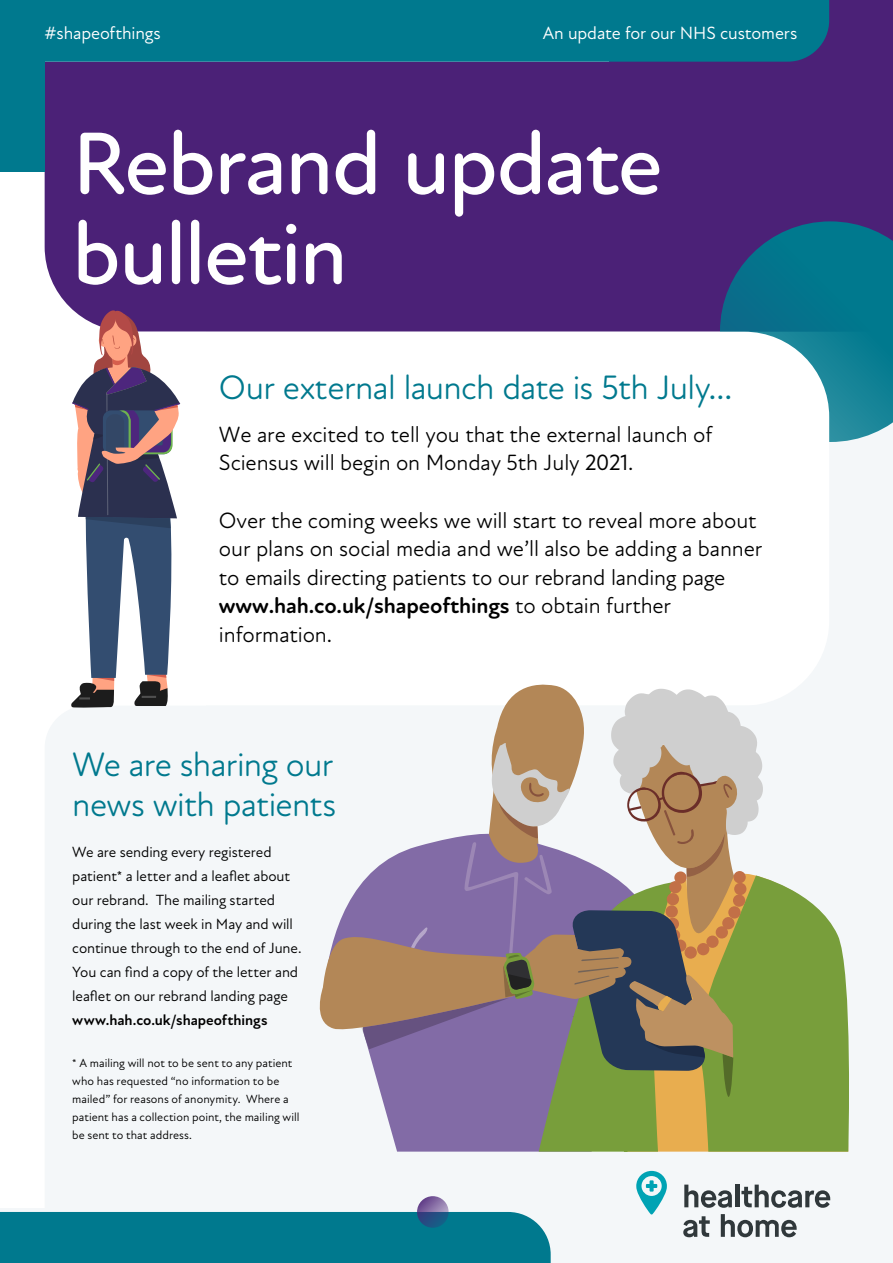
<style>
.page{position:relative;width:893px;height:1263px;background:#f4f7f9}
.page>*{position:absolute;margin:0;border:0;box-sizing:border-box;transform-origin:0 0}
.t1{font:500 90px/90px "Atten Round New";letter-spacing:-.02em;color:#fff}
.t2{font:34.5px/40.5px "Atten Round New";letter-spacing:-.02em;color:#00798e}
.t3{font:22.5px/28.5px "Atten Round New";letter-spacing:-.005em;color:#000}
.t4{font:18px "Atten New";letter-spacing:-.01em;color:#fff}
.t5{font:15px/24px "Atten New";letter-spacing:-.005em;color:#000}
.t6{font:700 15px "Atten New";color:#000}
.t7{font:12px/18px "Atten New";letter-spacing:.005em;color:#000}
.s1{font-family:"Atten New"}
.s2{font-weight:700}
</style>
<div class="page">
<div style="left:0;top:151px;width:205px;height:1056px;background:#fff"></div>
<div style="left:45px;top:62px;width:675px;height:270px;background:#4b2177"></div>
<div style="left:609px;top:0;width:284px;height:298px;background:#4b2177"></div>
<svg style="left:720px;top:221px;width:173px;height:221px;background:#13718e"></svg>
<div style="left:180px;top:332px;width:649px;height:373px;background:#fff"></div>
<svg style="left:45px;top:706px;width:804px;height:532px"></svg>
<div style="left:45px;top:0;width:784px;height:62px;background:#00798e"></div>
<div style="left:0;top:0;width:45px;height:171px;background:#00798e"></div>
<svg style="left:636px;top:1171px;width:31px;height:43px"></svg>
<svg style="left:684px;top:1184px;width:48px;height:24px"></svg>
<div style="left:735px;top:1184px;width:5px;height:23px;background:#30383b"></div>
<svg style="left:741px;top:1184px;width:89px;height:24px"></svg>
<svg style="left:683px;top:1216px;width:27px;height:21px"></svg>
<svg style="left:721px;top:1214px;width:76px;height:23px"></svg>
<div style="left:0;top:1212px;width:551px;height:51px;background:#00798e"></div>
<svg style="left:417px;top:1196px;width:32px;height:32px"></svg>
<svg style="left:71px;top:310px;width:109px;height:398px"></svg>
<svg style="left:311px;top:682px;width:538px;height:469px"></svg>
<p class="t4" style="left:45px;top:23px;width:118px">#shapeofthings</p>
<p class="t4" style="left:543px;top:23px;width:256px">An update for our NHS customers</p>
<h1 class="t1" style="left:72px;top:120px;width:592px">Rebrand update bulletin</h1>
<h2 class="t2" style="left:219px;top:367px;width:515px">Our external launch date is 5th July…</h2>
<p class="t3" style="left:219px;top:421px;width:495px">We are excited to tell you that the external launch of<br>Sciensus will begin on Monday 5th July <span class="s1">2021</span>.</p>
<p class="t3" style="left:219px;top:506px;width:545px">Over the coming weeks we will start to reveal more about our plans on social media and we’ll also be adding a banner to emails directing patients to our rebrand landing page <span class="s2">www.hah.co.uk/shapeofthings</span> to obtain further information.</p>
<h2 class="t2" style="left:72px;top:744px;width:266px">We are sharing our news with patients</h2>
<p class="t5" style="left:72px;top:840px;width:231px">We are sending every registered patient* a letter and a leaflet about our rebrand. The mailing started during the last week in May and will continue through to the end of June.<br>You can find a copy of the letter and leaflet on our rebrand landing page</p>
<p class="t6" style="left:72px;top:1011px;width:197px">www.hah.co.uk/shapeofthings</p>
<p class="t7" style="left:72px;top:1054px;width:229px">* A mailing will not to be sent to any patient who has requested “no information to be mailed” for reasons of anonymity. Where a patient has a collection point, the mailing will be sent to that address.</p>
</div>
